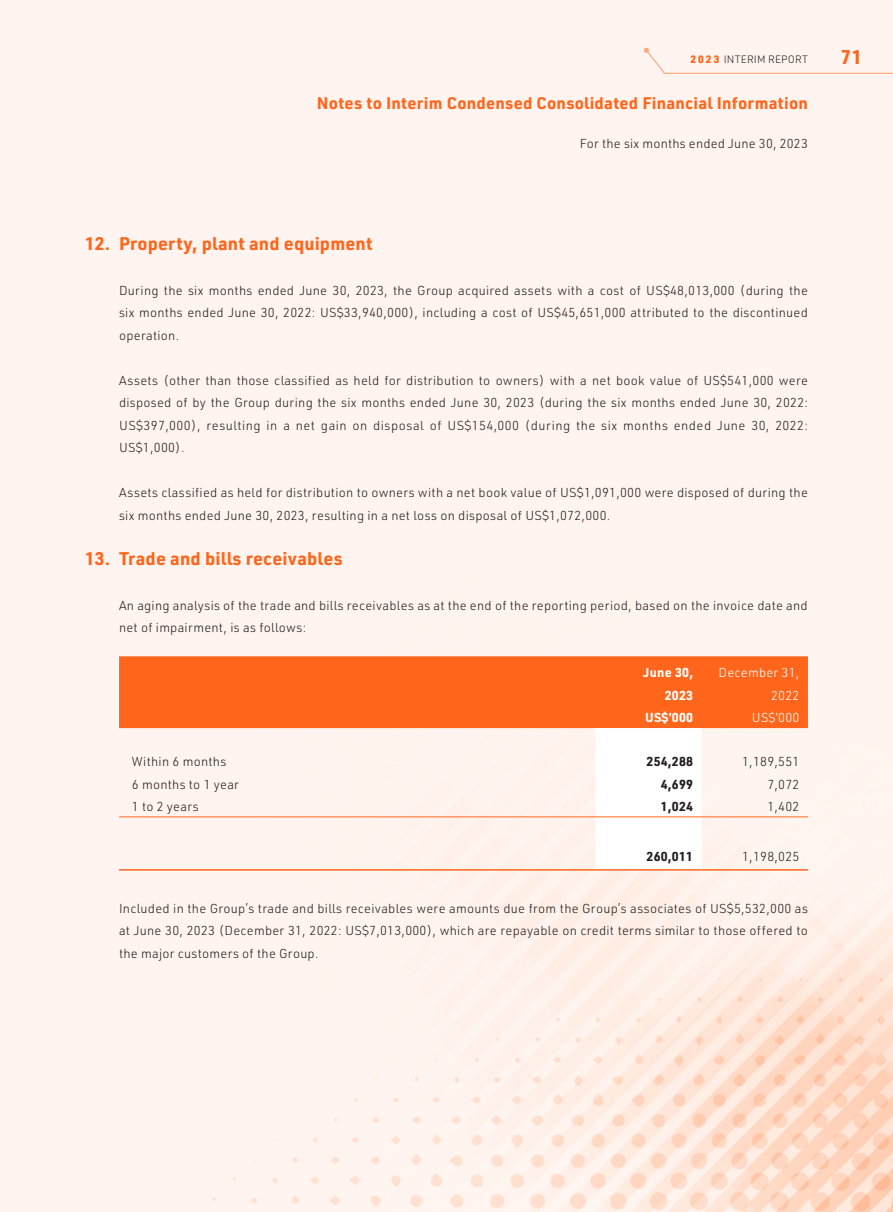
<style>
.page{position:relative;width:893px;height:1212px;background:#fff}
.page>*{position:absolute;margin:0;border:0;box-sizing:border-box;transform-origin:0 0}
.t1{font:700 19.5px "URWDIN";color:#ff661c}
.Heading_1{font:700 18px "URWDIN";letter-spacing:.01em;color:#ff661c}
.t2{font:700 16.5px "URWDIN";letter-spacing:.015em;color:#ff661c}
.Body_Text{font:300 12.75px/22.5px "URWDIN";letter-spacing:.02em;color:#231f20;text-align:justify}
.Body_Text-2{font:700 12.75px "URWDIN";letter-spacing:.02em;color:#231f20}
.Body_Text-3{font:300 12.75px "URWDIN";letter-spacing:.02em;color:#fff}
.Body_Text-4{font:700 12.75px "URWDIN";letter-spacing:.02em;color:#fff}
.t3{font:300 10.5px "URWDIN";letter-spacing:.01em;color:#231f20}
.s1{font-weight:900;color:#ff661c}
</style>
<div class="page">
<img style="left:0;top:0;width:893px;height:1212px">
<svg style="left:644px;top:48px;width:249px;height:26px"></svg>
<div style="left:119px;top:656px;width:689px;height:72px;background:#ff661c"></div>
<svg style="left:595px;top:728px;width:107px;height:141px"></svg>
<hr style="left:119px;top:817px;width:476px;height:1px;background:#ff661c">
<hr style="left:595px;top:817px;width:107px;height:1px;background:#ff661c">
<hr style="left:702px;top:817px;width:106px;height:1px;background:#ff661c">
<hr style="left:119px;top:869px;width:476px;height:1px;background:#ff661c">
<hr style="left:595px;top:869px;width:107px;height:1px;background:#ff661c">
<hr style="left:702px;top:869px;width:106px;height:1px;background:#ff661c">
<p class="t3" style="left:690px;top:52px;width:119px"><span class="s1">2 0 2 3</span> INTERIM REPORT</p>
<h1 class="t1" style="left:841px;top:44px;width:23px">71</h1>
<p class="t2" style="left:317px;top:92px;width:492px">Notes to Interim Condensed Consolidated Financial Information</p>
<p class="Body_Text" style="left:580px;top:132px;width:230px">For the six months ended June 30, 2023</p>
<p class="Heading_1" style="left:85px;top:231px;width:289px">12. Property, plant and equipment</p>
<p class="Body_Text" style="left:119px;top:279px;width:690px">During the six months ended June 30, 2023, the Group acquired assets with a cost of US$48,013,000 (during the six months ended June 30, 2022: US$33,940,000), including a cost of US$45,651,000 attributed to the discontinued operation.</p>
<p class="Body_Text" style="left:119px;top:369px;width:690px">Assets (other than those classified as held for distribution to owners) with a net book value of US$541,000 were disposed of by the Group during the six months ended June 30, 2023 (during the six months ended June 30, 2022:<br>US$397,000), resulting in a net gain on disposal of US$154,000 (during the six months ended June 30, 2022:<br>US$1,000).</p>
<p class="Body_Text" style="left:119px;top:481px;width:690px">Assets classified as held for distribution to owners with a net book value of US$1,091,000 were disposed of during the six months ended June 30, 2023, resulting in a net loss on disposal of US$1,072,000.</p>
<p class="Heading_1" style="left:85px;top:546px;width:259px">13. Trade and bills receivables</p>
<p class="Body_Text" style="left:119px;top:594px;width:690px">An aging analysis of the trade and bills receivables as at the end of the reporting period, based on the invoice date and net of impairment, is as follows:</p>
<p class="Body_Text-4" style="left:643px;top:664px;width:51px">June 30,</p>
<p class="Body_Text-3" style="left:718px;top:664px;width:82px">December 31,</p>
<p class="Body_Text-4" style="left:665px;top:686px;width:30px">2023</p>
<p class="Body_Text-3" style="left:771px;top:687px;width:30px">2022</p>
<p class="Body_Text-4" style="left:645px;top:709px;width:50px">US$’000</p>
<p class="Body_Text-3" style="left:752px;top:709px;width:49px">US$’000</p>
<p class="Body_Text" style="left:132px;top:750px;width:96px">Within 6 months</p>
<p class="Body_Text-2" style="left:646px;top:753px;width:48px">254,288</p>
<p class="Body_Text" style="left:742px;top:750px;width:59px">1,189,551</p>
<p class="Body_Text" style="left:132px;top:772px;width:109px">6 months to 1 year</p>
<p class="Body_Text-2" style="left:661px;top:775px;width:34px">4,699</p>
<p class="Body_Text" style="left:767px;top:772px;width:34px">7,072</p>
<p class="Body_Text" style="left:132px;top:795px;width:68px">1 to 2 years</p>
<p class="Body_Text-2" style="left:661px;top:798px;width:34px">1,024</p>
<p class="Body_Text" style="left:767px;top:795px;width:34px">1,402</p>
<p class="Body_Text-2" style="left:646px;top:847px;width:48px">260,011</p>
<p class="Body_Text" style="left:742px;top:844px;width:59px">1,198,025</p>
<p class="Body_Text" style="left:119px;top:896px;width:690px">Included in the Group’s trade and bills receivables were amounts due from the Group’s associates of US$5,532,000 as at June 30, 2023 (December 31, 2022: US$7,013,000), which are repayable on credit terms similar to those offered to the major customers of the Group.</p>
</div>
